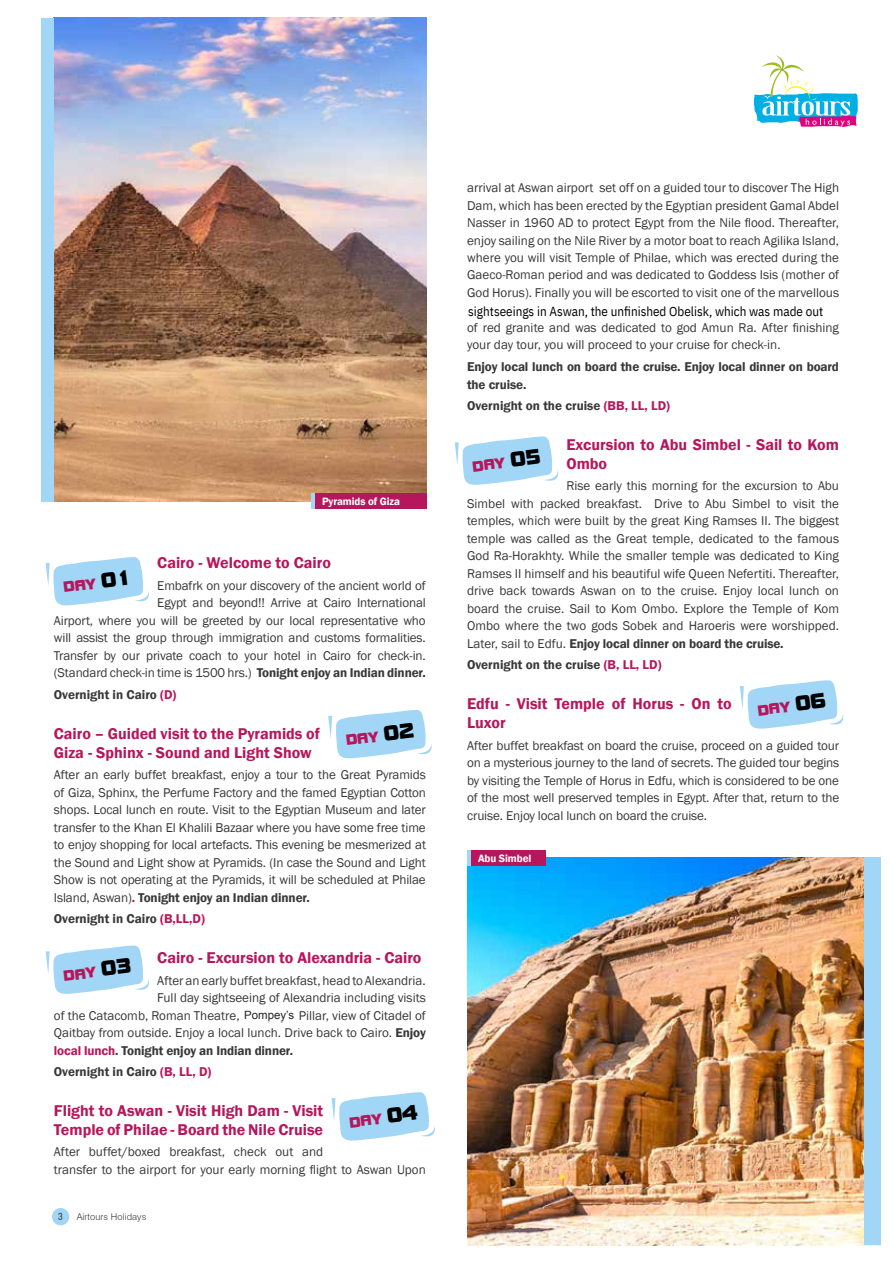
<style>
.page{position:relative;width:893px;height:1263px;background:#fff}
.page>*{position:absolute;margin:0;border:0;box-sizing:border-box;transform-origin:0 0}
.t1{font:600 16.05px/18.9px "Franklin Gothic";color:#b6175c}
.t2{font:13.65px "Bolt Bold IT Cby BT";color:#b6175c}
.t3{font:13.05px/17.5px "Franklin Gothic";letter-spacing:-.01em;color:#383838;text-align:justify}
.t4{font:600 13.05px/17.5px "Franklin Gothic";letter-spacing:-.01em;color:#383838}
.t5{font:13.05px "IBM Plex Sans Cond";color:#000}
.t6{font:11.4px "Arial";color:#232323}
.t7{font:600 10.95px "Franklin Gothic";letter-spacing:-.01em;color:#fff}
.t8{font:condensed 9.45px "Swiss 721 BT";color:#383838}
.t9{font:300 9.3px "Swiss 721 BT";letter-spacing:.01em;color:#383838}
.s1{font-weight:600}
.s2{color:#b6175c}
.s3{font-weight:600;color:#b6175c}
.s4{font-size:19.65px;color:#000}
</style>
<div class="page">
<div style="left:52px;top:1208px;width:17px;height:17px;background:#a1d6f6;border-radius:50%"></div>
<img style="left:54px;top:18px;width:372px;height:483px">
<div style="left:313px;top:493px;width:113px;height:16px;background:#b6175c"></div>
<hr style="left:311px;top:493px;width:4px;height:16px;background:#a1d6f6">
<svg style="left:46px;top:557px;width:103px;height:48px"></svg>
<svg style="left:328px;top:710px;width:104px;height:48px"></svg>
<svg style="left:46px;top:945px;width:103px;height:49px"></svg>
<img style="left:467px;top:858px;width:397px;height:387px">
<div style="left:471px;top:850px;width:75px;height:16px;background:#b6175c"></div>
<hr style="left:467px;top:850px;width:4px;height:16px;background:#a1d6f6">
<div style="left:42px;top:18px;width:12px;height:483px;background:#a1d6f6"></div>
<div style="left:864px;top:858px;width:16px;height:387px;background:#a1d6f6"></div>
<svg style="left:331px;top:1092px;width:104px;height:49px"></svg>
<svg style="left:455px;top:436px;width:104px;height:49px"></svg>
<svg style="left:754px;top:55px;width:104px;height:72px"></svg>
<svg style="left:740px;top:680px;width:104px;height:49px"></svg>
<p class="t7" style="left:322px;top:495px;width:79px">Pyramids of Giza</p>
<p class="t1" style="left:157px;top:553px;width:175px">Cairo - Welcome to Cairo</p>
<p class="t3" style="left:54px;top:577px;width:374px;text-align:right">Embafrk on your discovery of the ancient world of<br>Egypt and beyond!! Arrive at Cairo International<br>Airport, where you will be greeted by our local representative who will assist the group through immigration and customs formalities.<br>Transfer by our private coach to your hotel in Cairo for check-in. (Standard check-in time is 1500 hrs.) <span class="s1">Tonight enjoy an Indian dinner.</span></p>
<p class="t4" style="left:54px;top:686px;width:124px">Overnight in Cairo <span class="s2">(D)</span></p>
<p class="t1" style="left:54px;top:724px;width:267px">Cairo – Guided visit to the Pyramids of<br>Giza - Sphinx - Sound and Light Show</p>
<p class="t3" style="left:54px;top:766px;width:374px">After an early buffet breakfast, enjoy a tour to the Great Pyramids of Giza, Sphinx, the Perfume Factory and the famed Egyptian Cotton shops. Local lunch en route. Visit to the Egyptian Museum and later transfer to the Khan El Khalili Bazaar where you have some free time to enjoy shopping for local artefacts. This evening be mesmerized at the Sound and Light show at Pyramids. (In case the Sound and Light Show is not operating at the Pyramids, it will be scheduled at Philae Island, Aswan)<span class="s3">.</span> <span class="s1">Tonight enjoy an Indian dinner.</span></p>
<p class="t4" style="left:54px;top:910px;width:152px">Overnight in Cairo <span class="s2">(B,LL,D)</span></p>
<p class="t1" style="left:157px;top:948px;width:266px">Cairo - Excursion to Alexandria - Cairo</p>
<p class="t3" style="left:157px;top:971px;width:270px">After an early buffet breakfast, head to Alexandria.</p>
<p class="t3" style="left:157px;top:989px;width:270px">Full day sightseeing of Alexandria including visits</p>
<p class="t3" style="left:54px;top:1006px;width:373px">of the Catacomb, Roman Theatre, Pompeys’ Pillar, view of Citadel of</p>
<p class="t3" style="left:54px;top:1024px;width:373px">Qaitbay from outside. Enjoy a local lunch. Drive back to Cairo. <span class="s1">Enjoy</span></p>
<p class="t4" style="left:54px;top:1041px;width:241px"><span class="s2">local lunch</span>. Tonight enjoy an Indian dinner.</p>
<p class="t4" style="left:54px;top:1063px;width:159px">Overnight in Cairo <span class="s2">(B, LL, D)</span></p>
<p class="t1" style="left:54px;top:1101px;width:271px">Flight to Aswan - Visit High Dam - Visit<br>Temple of Philae - Board the Nile Cruise</p>
<p class="t3" style="left:54px;top:1143px;width:373px">After buffet/boxed breakfast, check out and<br>transfer to the airport for your early morning flight to Aswan Upon</p>
<p class="t2" style="left:63px;top:580px;width:70px;rotate:-7deg">DAY <span class="s4">01</span></p>
<p class="t2" style="left:345px;top:733px;width:70px;rotate:-7deg">DAY <span class="s4">02</span></p>
<p class="t2" style="left:63px;top:968px;width:70px;rotate:-7deg">DAY <span class="s4">03</span></p>
<p class="t6" style="left:244px;top:1009px;width:51px">Pompey’s</p>
<p class="t2" style="left:348px;top:1115px;width:70px;rotate:-7deg">DAY <span class="s4">04</span></p>
<p class="t8" style="left:58px;top:1211px;width:6px">3</p>
<p class="t9" style="left:77px;top:1211px;width:71px">Airtours Holidays</p>
<p class="t3" style="left:467px;top:179px;width:373px">arrival at Aswan airport set off on a guided tour to discover The High Dam, which has been erected by the Egyptian president Gamal Abdel Nasser in 1960 AD to protect Egypt from the Nile flood. Thereafter, enjoy sailing on the Nile River by a motor boat to reach Agilika Island, where you will visit Temple of Philae, which was erected during the Gaeco-Roman period and was dedicated to Goddess Isis (mother of God Horus). Finally you will be escorted to visit one of the marvellous sightseeing in Aswan, The unfinished Obelisk, which was made out of red granite and was dedicated to god Amun Ra. After finishing your day tour, you will proceed to your cruise for check-in.</p>
<p class="t4" style="left:467px;top:358px;width:373px">Enjoy local lunch on board the cruise. Enjoy local dinner on board the cruise.</p>
<p class="t4" style="left:467px;top:397px;width:204px">Overnight on the cruise <span class="s2">(BB, LL, LD)</span></p>
<p class="t1" style="left:566px;top:435px;width:274px">Excursion to Abu Simbel - Sail to Kom<br>Ombo</p>
<p class="t3" style="left:467px;top:477px;width:373px;text-indent:99px">Rise early this morning for the excursion to Abu Simbel with packed breakfast. Drive to Abu Simbel to visit the temples, which were built by the great King Ramses II. The biggest temple was called as the Great temple, dedicated to the famous God Ra-Horakhty. While the smaller temple was dedicated to King Ramses II himself and his beautiful wife Queen Nefertiti. Thereafter, drive back towards Aswan on to the cruise. Enjoy local lunch on board the cruise. Sail to Kom Ombo. Explore the Temple of Kom Ombo where the two gods Sobek and Haroeris were worshipped.<br>Later, sail to Edfu. <span class="s1">Enjoy local dinner on board the cruise.</span></p>
<p class="t4" style="left:467px;top:656px;width:196px">Overnight on the cruise <span class="s2">(B, LL, LD)</span></p>
<p class="t1" style="left:467px;top:694px;width:266px">Edfu - Visit Temple of Horus - On to<br>Luxor</p>
<p class="t3" style="left:467px;top:736px;width:374px">After buffet breakfast on board the cruise, proceed on a guided tour on a mysterious journey to the land of secrets. The guided tour begins by visiting the Temple of Horus in Edfu, which is considered to be one of the most well preserved temples in Egypt. After that, return to the cruise. Enjoy local lunch on board the cruise.</p>
<p class="t5" style="left:468px;top:302px;width:356px">sightseeings in Aswan, the unfinished Obelisk, which was made out</p>
<p class="t2" style="left:472px;top:459px;width:70px;rotate:-7deg">DAY <span class="s4">05</span></p>
<p class="t2" style="left:757px;top:703px;width:70px;rotate:-7deg">DAY <span class="s4">06</span></p>
<p class="t7" style="left:478px;top:852px;width:55px">Abu Simbel</p>
</div>
